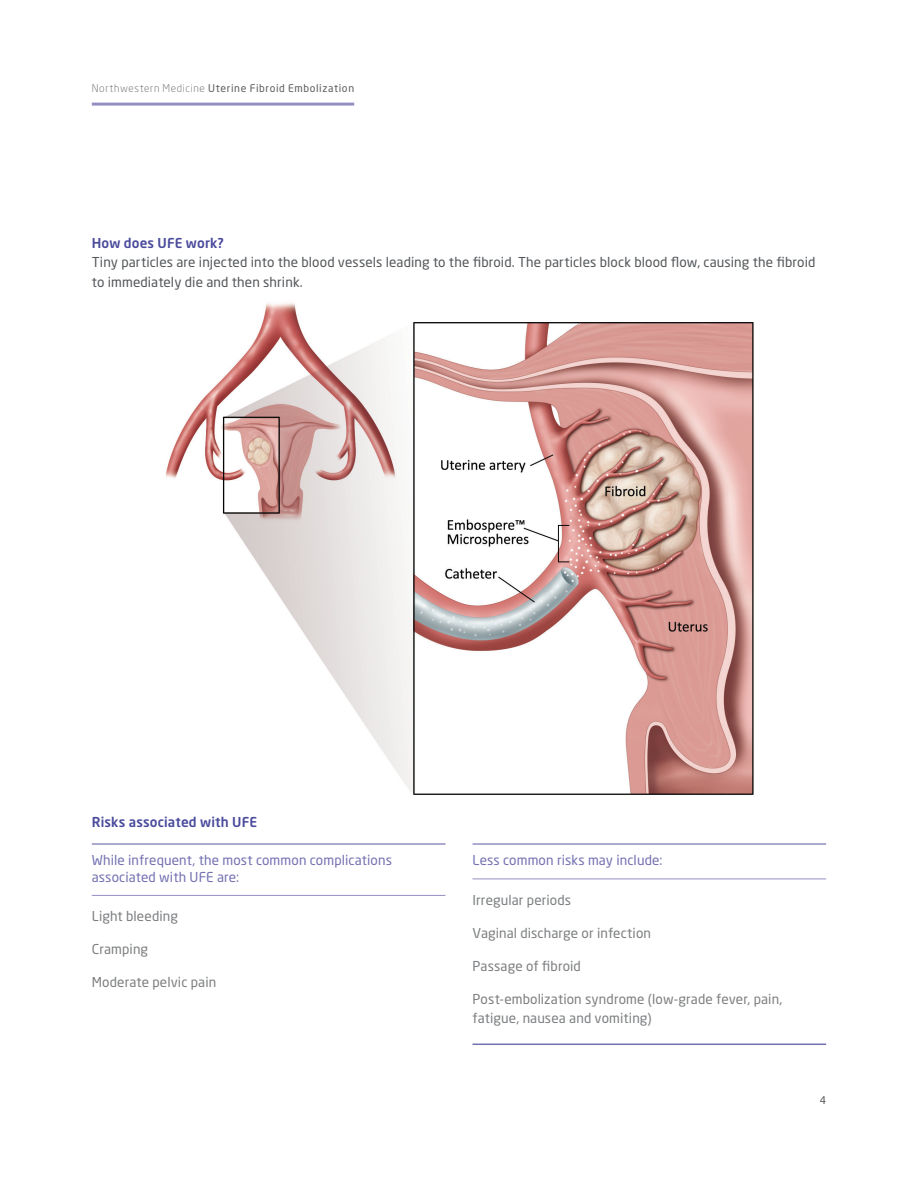
<style>
.page{position:relative;width:918px;height:1188px;background:#fff}
.page>*{position:absolute;margin:0;border:0;box-sizing:border-box;transform-origin:0 0}
.NM_-_Body_Copy{font:13.5px/19.5px "Neo Sans Pro";letter-spacing:.01em;color:#54575a}
.NM_-_Bullet_List{font:13.5px "Neo Sans Pro";letter-spacing:.005em;color:#7c7e80}
.NM_-_Bullet_List_Hea{font:13.5px/16.5px "Neo Sans Pro";letter-spacing:.01em;color:#7471b2}
.NM_-_Bullet_List__la{font:13.5px/19.5px "Neo Sans Pro";letter-spacing:.01em;color:#7c7e80}
.NM_-_Body_Subhead{font:500 13.5px "Neo Sans Pro";letter-spacing:.01em;color:#494a9b}
.t1{font:10.5px "Neo Sans Pro";letter-spacing:.055em;color:#5c5c5f}
.NM_-_Folio_Left{font:10.5px "Neo Sans Pro";color:#54575a}
.s1{font-weight:300}
</style>
<div class="page">
<hr style="left:92px;top:103px;width:262px;height:3px;background:#938fc3">
<hr style="left:92px;top:843px;width:354px;height:2px;background:#938fc3">
<hr style="left:92px;top:895px;width:354px;height:1px;background:#938fc3">
<hr style="left:472px;top:843px;width:354px;height:2px;background:#938fc3">
<hr style="left:472px;top:879px;width:354px;height:1px;background:#938fc3">
<hr style="left:472px;top:1044px;width:354px;height:1px;background:#7471b2">
<img style="left:165px;top:303px;width:589px;height:492px">
<p class="t1" style="left:92px;top:82px;width:264px"><span class="s1">Northwestern Medicine</span> Uterine Fibroid Embolization</p>
<p class="NM_-_Body_Subhead" style="left:92px;top:234px;width:133px">How does UFE work?</p>
<p class="NM_-_Body_Copy" style="left:92px;top:253px;width:725px">Tiny particles are injected into the blood vessels leading to the fibroid. The particles block blood flow, causing the fibroid to immediately die and then shrink.</p>
<p class="NM_-_Body_Subhead" style="left:92px;top:813px;width:167px">Risks associated with UFE</p>
<p class="NM_-_Bullet_List_Hea" style="left:92px;top:852px;width:302px">While infrequent, the most common complications associated with UFE are:</p>
<p class="NM_-_Bullet_List" style="left:92px;top:908px;width:88px">Light bleeding</p>
<p class="NM_-_Bullet_List" style="left:92px;top:941px;width:58px">Cramping</p>
<p class="NM_-_Bullet_List" style="left:92px;top:974px;width:126px">Moderate pelvic pain</p>
<p class="NM_-_Bullet_List_Hea" style="left:472px;top:852px;width:192px">Less common risks may include:</p>
<p class="NM_-_Bullet_List" style="left:472px;top:892px;width:100px">Irregular periods</p>
<p class="NM_-_Bullet_List" style="left:472px;top:925px;width:180px">Vaginal discharge or infection</p>
<p class="NM_-_Bullet_List" style="left:472px;top:958px;width:110px">Passage of fibroid</p>
<p class="NM_-_Bullet_List__la" style="left:472px;top:989px;width:311px">Post-embolization syndrome (low-grade fever, pain, fatigue, nausea and vomiting)</p>
<p class="NM_-_Folio_Left" style="left:820px;top:1094px;width:8px">4</p>
</div>
